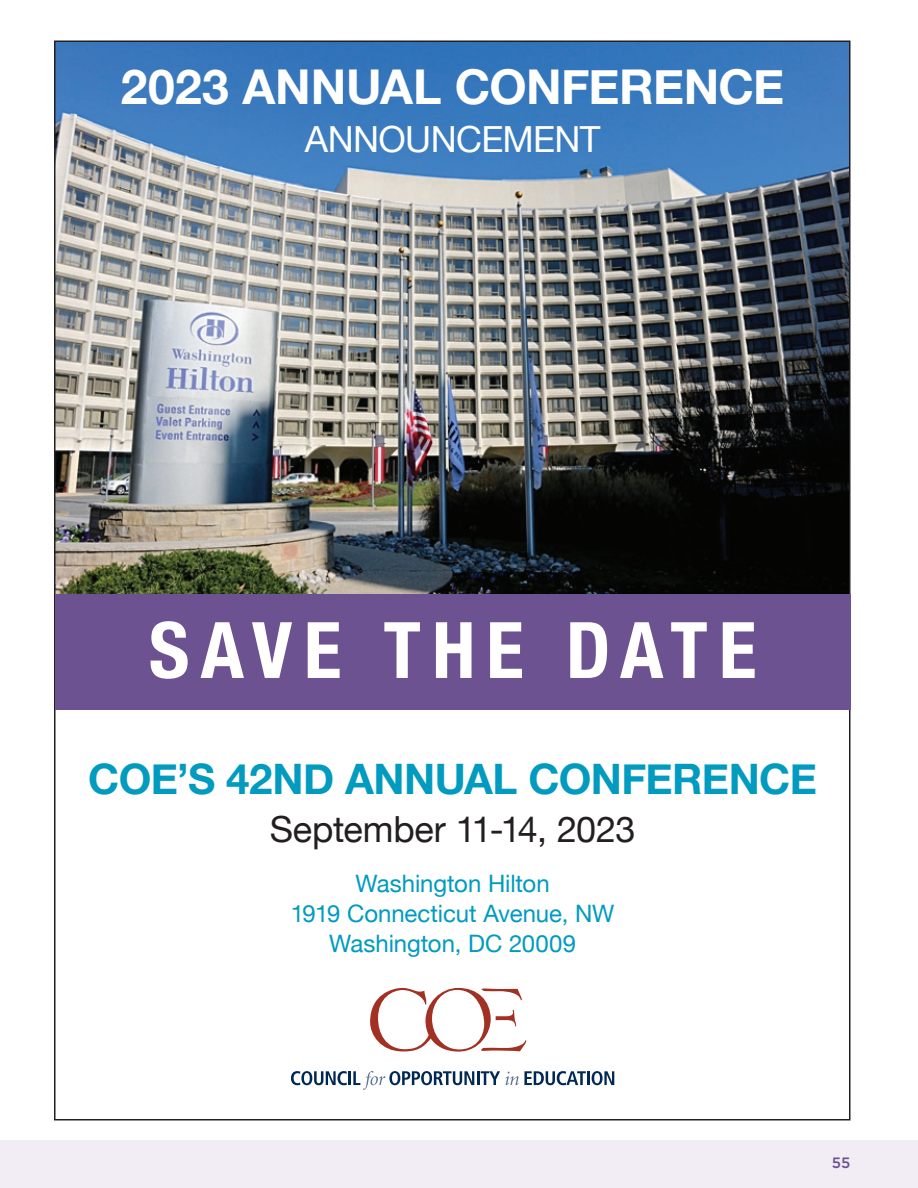
<style>
.page{position:relative;width:918px;height:1188px;background:#fff}
.page>*{position:absolute;margin:0;border:0;box-sizing:border-box;transform-origin:0 0}
.Welcome_Header{font:700 condensed 78px "Helvetica Neue";letter-spacing:.14em;color:#fff}
.t1{font:700 48px "Helvetica Neue";letter-spacing:-.01em;color:#fff}
.t2{font:700 42px "Helvetica Neue";letter-spacing:-.015em;color:#009bbf}
.t3{font:36px "Helvetica Neue";letter-spacing:-.005em;color:#231f20}
.t4{font:36px "Helvetica Neue";letter-spacing:-.015em;color:#fff}
.t5{font:24px "Helvetica Neue";letter-spacing:-.005em;color:#009bbf}
.t6{font:500 15px "Gotham HTF";color:#6c5291}
</style>
<div class="page">
<img style="left:57px;top:43px;width:790px;height:551px">
<svg style="left:370px;top:988px;width:156px;height:64px"></svg>
<svg style="left:291px;top:1071px;width:295px;height:19px"></svg>
<hr style="left:587px;top:1071px;width:3px;height:14px;background:#002855">
<svg style="left:592px;top:1071px;width:22px;height:14px"></svg>
<div style="left:55px;top:594px;width:795px;height:116px;background:#6c5291"></div>
<div style="left:0;top:1141px;width:918px;height:47px;background:#f2ecf4"></div>
<p class="t1" style="left:121px;top:50px;width:665px">2023 ANNUAL CONFERENCE</p>
<p class="t4" style="left:305px;top:114px;width:297px">ANNOUNCEMENT</p>
<p class="Welcome_Header" style="left:149px;top:585px;width:609px">SAVE THE DATE</p>
<p class="t2" style="left:88px;top:746px;width:730px">COE’S 42ND ANNUAL CONFERENCE</p>
<p class="t3" style="left:270px;top:803px;width:367px">September 11-14, 2023</p>
<p class="t5" style="left:356px;top:866px;width:196px">Washington Hilton</p>
<p class="t5" style="left:291px;top:896px;width:325px">1919 Connecticut Avenue, NW</p>
<p class="t5" style="left:329px;top:926px;width:248px">Washington, DC 20009</p>
<p class="t6" style="left:832px;top:1154px;width:20px">55</p>
</div>
